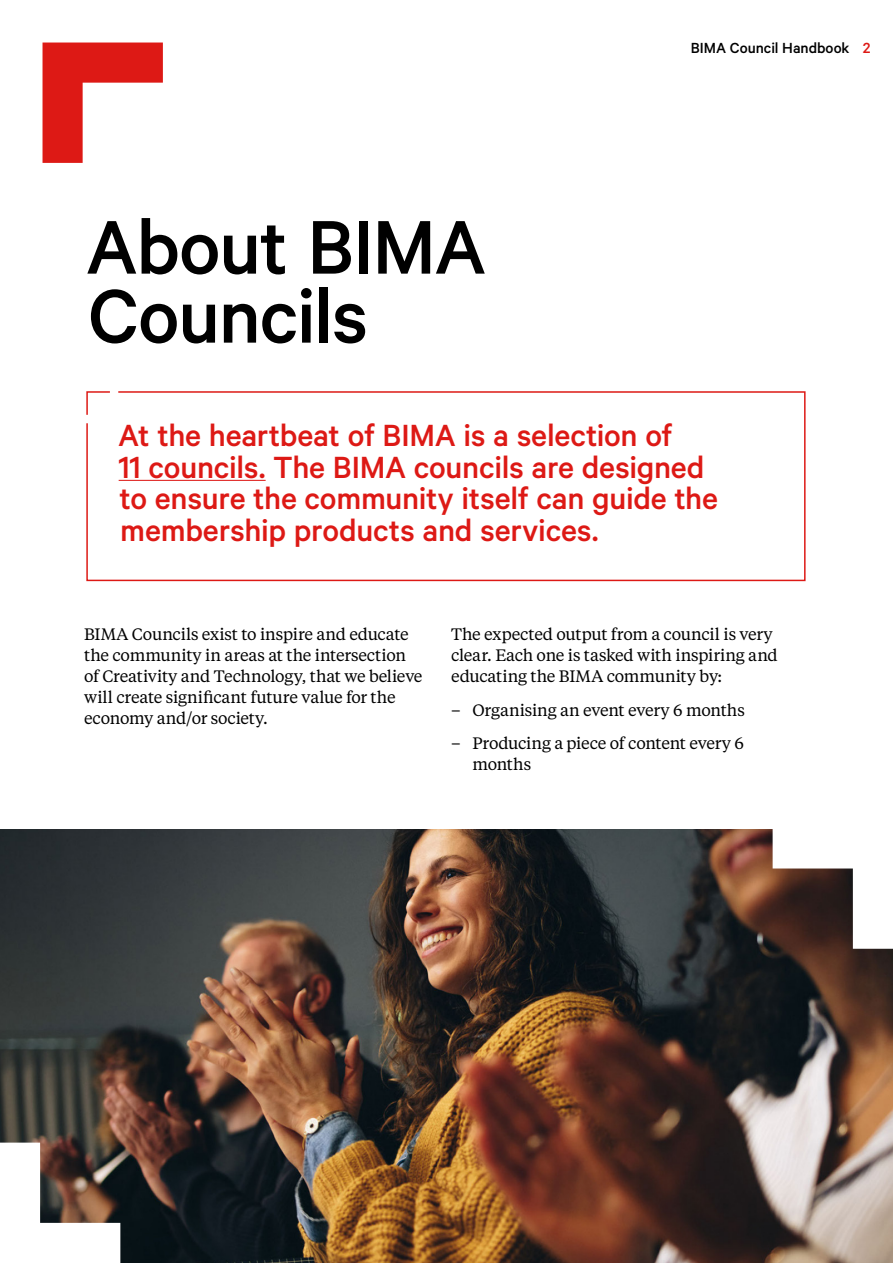
<style>
.page{position:relative;width:893px;height:1263px;background:#fff}
.page>*{position:absolute;margin:0;border:0;box-sizing:border-box;transform-origin:0 0}
.t1{font:500 85.5px/69px "Calibre";letter-spacing:-.015em;color:#000}
.t2{font:500 34.5px/31.5px "Calibre";letter-spacing:-.01em;color:#dd1915}
.t3{font:16.5px/21px "Tiempos Text";letter-spacing:-.015em;color:#000}
.t4{font:500 16.5px "Calibre";color:#000}
.s1{color:#dd1915}
</style>
<div class="page">
<img style="left:0;top:829px;width:893px;height:434px">
<svg style="left:86px;top:391px;width:720px;height:191px"></svg>
<svg style="left:86px;top:391px;width:25px;height:25px"></svg>
<svg style="left:43px;top:43px;width:120px;height:120px"></svg>
<svg style="left:773px;top:829px;width:120px;height:120px"></svg>
<svg style="left:0;top:1142px;width:120px;height:121px"></svg>
<h1 class="t1" style="left:86px;top:210px;width:402px">About BIMA<br>Councils</h1>
<p class="t4" style="left:691px;top:38px;width:181px">BIMA Council Handbook <span class="s1">2</span></p>
<h2 class="t2" style="left:118px;top:419px;width:601px">At the heartbeat of BIMA is a selection of<br>11 councils. The BIMA councils are designed to ensure the community itself can guide the membership products and services.</h2>
<p class="t3" style="left:84px;top:623px;width:340px">BIMA Councils exist to inspire and educate the community in areas at the intersection of Creativity and Technology, that we believe will create significant future value for the economy and/or society.</p>
<p class="t3" style="left:451px;top:623px;width:328px">The expected output from a council is very clear. Each one is tasked with inspiring and educating the BIMA community by:</p>
<p class="t3" style="left:451px;top:698px;width:295px">– Organising an event every 6 months</p>
<p class="t3" style="left:472px;top:732px;width:273px;text-indent:-21px">– Producing a piece of content every 6 months</p>
</div>
